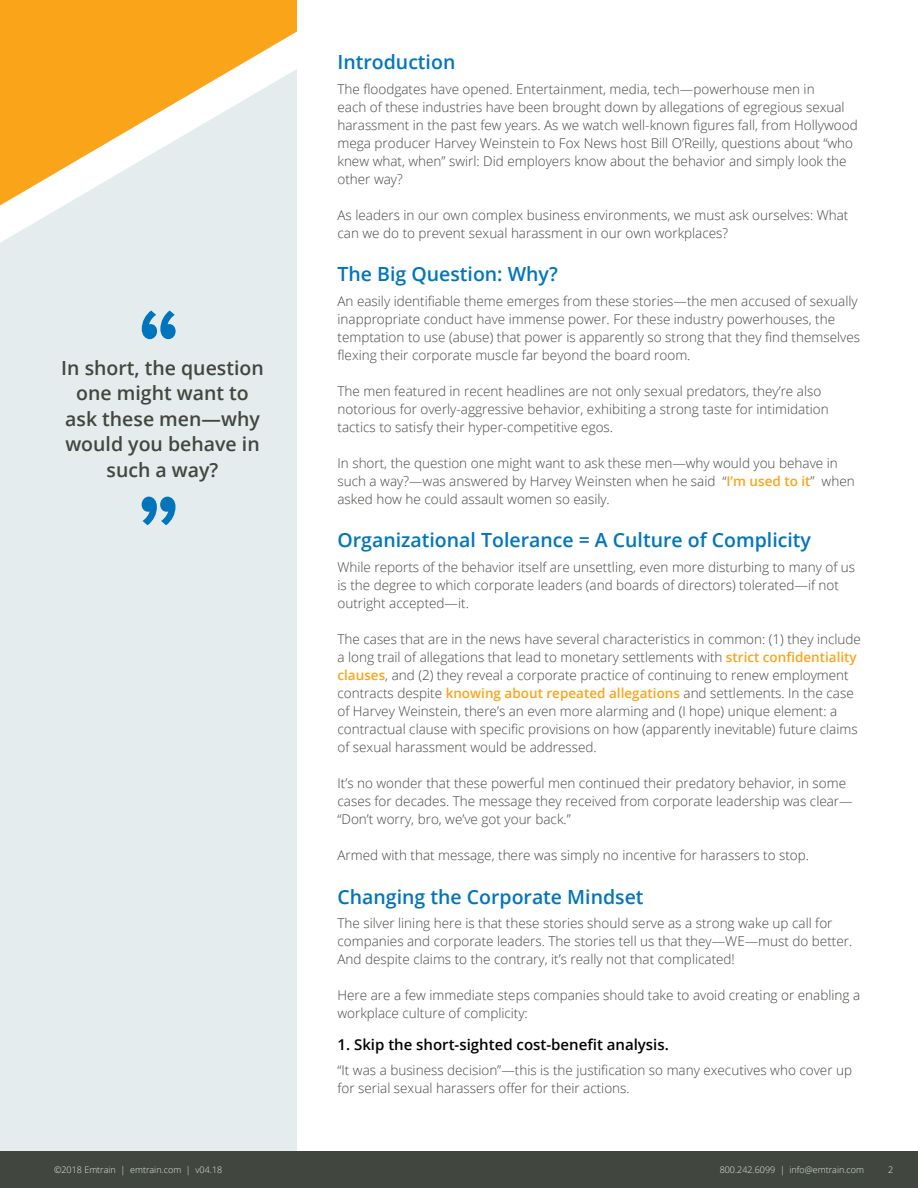
<style>
.page{position:relative;width:918px;height:1188px;background:#fff}
.page>*{position:absolute;margin:0;border:0;box-sizing:border-box;transform-origin:0 0}
.t1{font:600 19.5px "Open Sans";color:#0075bc}
.t2{font:600 19.5px/25.5px "Open Sans";color:#41463e;text-align:center}
.t3{font:600 15px "Open Sans";color:#000}
.t4{font:300 13.5px/18px "Open Sans";color:#41463e}
.t5{font:300 9px "Open Sans";color:#e4eced}
.s1{font-weight:600;color:#faa41a}
</style>
<div class="page">
<div style="left:0;top:205px;width:297px;height:946px;background:#e4eced"></div>
<div style="left:0;top:1151px;width:918px;height:37px;background:#41463e"></div>
<svg style="left:0;top:0;width:297px;height:205px;fill:#faa41a"></svg>
<svg style="left:142px;top:311px;width:34px;height:28px"></svg>
<svg style="left:142px;top:497px;width:34px;height:28px"></svg>
<h1 class="t2" style="left:61px;top:354px;width:204px">In short, the question one might want to ask these men—why would you behave in such a way?</h1>
<h1 class="t1" style="left:338px;top:48px;width:119px">Introduction</h1>
<p class="t4" style="left:338px;top:79px;width:522px">The floodgates have opened. Entertainment, media, tech—powerhouse men in<br>each of these industries have been brought down by allegations of egregious sexual harassment in the past few years. As we watch well-known figures fall, from Hollywood mega producer Harvey Weinstein to Fox News host Bill O’Reilly, questions about “who knew what, when” swirl: Did employers know about the behavior and simply look the other way?</p>
<p class="t4" style="left:338px;top:205px;width:512px">As leaders in our own complex business environments, we must ask ourselves: What can we do to prevent sexual harassment in our own workplaces?</p>
<h1 class="t1" style="left:338px;top:261px;width:222px">The Big Question: Why?</h1>
<p class="t4" style="left:338px;top:292px;width:524px">An easily identifiable theme emerges from these stories—the men accused of sexually inappropriate conduct have immense power. For these industry powerhouses, the temptation to use (abuse) that power is apparently so strong that they find themselves flexing their corporate muscle far beyond the board room.</p>
<p class="t4" style="left:338px;top:382px;width:493px">The men featured in recent headlines are not only sexual predators, they’re also notorious for overly-aggressive behavior, exhibiting a strong taste for intimidation tactics to satisfy their hyper-competitive egos.</p>
<p class="t4" style="left:338px;top:454px;width:519px">In short, the question one might want to ask these men—why would you behave in such a way?—was answered by Harvey Weinsten when he said “<span class="s1">I’m used to it</span>” when asked how he could assault women so easily.</p>
<h1 class="t1" style="left:338px;top:527px;width:475px">Organizational Tolerance = A Culture of Complicity</h1>
<p class="t4" style="left:338px;top:558px;width:519px">While reports of the behavior itself are unsettling, even more disturbing to many of us is the degree to which corporate leaders (and boards of directors) tolerated—if not outright accepted—it.</p>
<p class="t4" style="left:337px;top:630px;width:525px">The cases that are in the news have several characteristics in common: (1) they include a long trail of allegations that lead to monetary settlements with <span class="s1">strict confidentiality clauses</span>, and (2) they reveal a corporate practice of continuing to renew employment contracts despite <span class="s1">knowing about repeated allegations</span> and settlements. In the case of Harvey Weinstein, there’s an even more alarming and (I hope) unique element: a contractual clause with specific provisions on how (apparently inevitable) future claims of sexual harassment would be addressed.</p>
<p class="t4" style="left:337px;top:774px;width:517px">It’s no wonder that these powerful men continued their predatory behavior, in some cases for decades. The message they received from corporate leadership was clear— “Don’t worry, bro, we’ve got your back.”</p>
<p class="t4" style="left:337px;top:846px;width:473px">Armed with that message, there was simply no incentive for harassers to stop.</p>
<h1 class="t1" style="left:338px;top:883px;width:308px">Changing the Corporate Mindset</h1>
<p class="t4" style="left:338px;top:914px;width:516px">The silver lining here is that these stories should serve as a strong wake up call for companies and corporate leaders. The stories tell us that they—WE—must do better.<br>And despite claims to the contrary, it’s really not that complicated!</p>
<p class="t4" style="left:338px;top:986px;width:524px">Here are a few immediate steps companies should take to avoid creating or enabling a workplace culture of complicity:</p>
<p class="t3" style="left:338px;top:1034px;width:333px">1. Skip the short-sighted cost-benefit analysis.</p>
<p class="t4" style="left:338px;top:1060px;width:516px">“It was a business decision”—this is the justification so many executives who cover up for serial sexual harassers offer for their actions.</p>
<p class="t5" style="left:54px;top:1164px;width:170px">©2018 Emtrain | emtrain.com | v04.18</p>
<p class="t5" style="left:720px;top:1164px;width:146px">800.242.6099 | info@emtrain.com</p>
<p class="t5" style="left:888px;top:1164px;width:7px">2</p>
</div>
